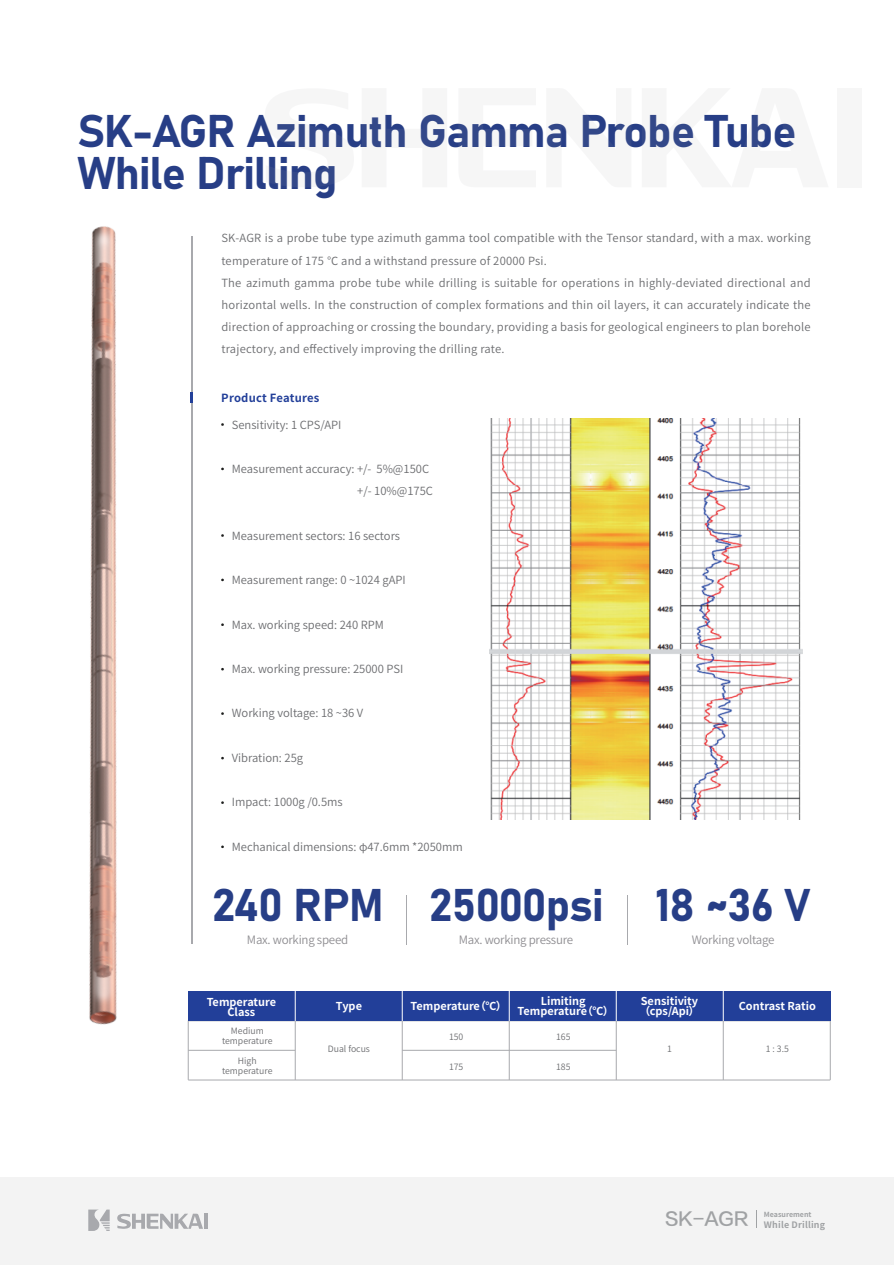
<style>
.page{position:relative;width:895px;height:1265px;background:#fff}
.page>*{position:absolute;margin:0;border:0;box-sizing:border-box;transform-origin:0 0}
.t1{font:45.15px/42.2px "Bahnschrift";letter-spacing:-.02em;color:#273e86}
.t2{font:11.55px "Source Han Sans CN";letter-spacing:-.02em;color:#8f8e92}
.t3{font:11.25px/22.2px "Source Han Sans CN";letter-spacing:.02em;color:#6c6d70}
.t4{font:11.25px/22.2px "Source Han Sans CN";color:#6c6d70}
.t5{font:700 11.25px "Source Han Sans CN";letter-spacing:.02em;color:#223f99}
.t6{font:700 10.95px/10.1px "Source Han Sans CN";color:#fff;text-align:center}
.t7{font:700 8.85px "Source Han Sans CN";letter-spacing:.02em;color:#a0a2a4}
.t8{font:8.7px/9.9px "Source Han Sans CN";color:#6c6d70;text-align:center}
.t9{font:700 7.05px "Source Han Sans CN";color:#a0a2a4}
</style>
<div class="page">
<hr style="left:188px;top:1080px;width:642px;height:1px;background:#a8a9ad">
<hr style="left:402px;top:1050px;width:214px;height:1px;background:#a8a9ad">
<hr style="left:188px;top:1021px;width:642px;height:1px;background:#a8a9ad">
<hr style="left:829px;top:1021px;width:1px;height:59px;background:#a8a9ad">
<hr style="left:509px;top:1021px;width:1px;height:59px;background:#a8a9ad">
<hr style="left:616px;top:1021px;width:1px;height:59px;background:#a8a9ad">
<hr style="left:723px;top:1021px;width:1px;height:59px;background:#a8a9ad">
<div style="left:188px;top:991px;width:642px;height:30px;background:#223f99"></div>
<hr style="left:509px;top:990px;width:1px;height:31px;background:#fff">
<hr style="left:616px;top:990px;width:1px;height:31px;background:#fff">
<hr style="left:723px;top:990px;width:1px;height:31px;background:#fff">
<div style="left:1px;top:1177px;width:893px;height:87px;background:#f3f3f3"></div>
<svg style="left:88px;top:1210px;width:22px;height:21px"></svg>
<hr style="left:204px;top:1214px;width:4px;height:15px;background:#a8a9ad">
<svg style="left:117px;top:1214px;width:86px;height:15px"></svg>
<hr style="left:627px;top:896px;width:1px;height:49px;background:#a8a9ad">
<img style="left:492px;top:418px;width:310px;height:401px">
<img style="left:89px;top:226px;width:403px;height:855px">
<div style="left:836px;top:88px;width:25px;height:99px;background:#f6f6f6"></div>
<h1 class="t1" style="left:77px;top:107px;width:721px">SK-AGR Azimuth Gamma Probe Tube<br>While Drilling</h1>
<p class="t3" style="left:221px;top:227px;width:590px">SK-AGR is a probe tube type azimuth gamma tool compatible with the Tensor standard, with a max. working temperature of 175 ℃ and a withstand pressure of 20000 Psi.<br>The azimuth gamma probe tube while drilling is suitable for operations in highly-deviated directional and horizontal wells. In the construction of complex formations and thin oil layers, it can accurately indicate the direction of approaching or crossing the boundary, providing a basis for geological engineers to plan borehole trajectory, and effectively improving the drilling rate.</p>
<p class="t5" style="left:221px;top:391px;width:100px">Product Features</p>
<p class="t4" style="left:232px;top:414px;width:111px">Sensitivity: 1 CPS/API</p>
<p class="t4" style="left:357px;top:458px;width:77px;text-indent:-125px">Measurement accuracy: +/- 5%@150C +/- 10%@175C</p>
<p class="t4" style="left:232px;top:525px;width:170px">Measurement sectors: 16 sectors</p>
<p class="t4" style="left:232px;top:569px;width:175px">Measurement range: 0 ~1024 gAPI</p>
<p class="t4" style="left:232px;top:614px;width:153px">Max. working speed: 240 RPM</p>
<p class="t4" style="left:232px;top:658px;width:173px">Max. working pressure: 25000 PSI</p>
<p class="t4" style="left:232px;top:702px;width:133px">Working voltage: 18 ~36 V</p>
<p class="t4" style="left:232px;top:747px;width:73px">Vibration: 25g</p>
<p class="t4" style="left:232px;top:791px;width:112px">Impact: 1000g /0.5ms</p>
<p class="t4" style="left:232px;top:836px;width:232px">Mechanical dimensions: φ47.6mm *2050mm</p>
<h1 class="t1" style="left:212px;top:881px;width:173px">240 RPM</h1>
<p class="t2" style="left:247px;top:933px;width:103px">Max. working speed</p>
<h1 class="t1" style="left:429px;top:881px;width:175px">25000psi</h1>
<p class="t2" style="left:458px;top:933px;width:116px">Max. working pressure</p>
<h1 class="t1" style="left:655px;top:881px;width:157px">18 ~36 V</h1>
<p class="t2" style="left:691px;top:933px;width:84px">Working voltage</p>
<p class="t6" style="left:410px;top:1001px;width:98px">Temperature（℃）</p>
<p class="t6" style="left:517px;top:996px;width:98px">Limiting<br>Temperature（℃）</p>
<p class="t6" style="left:639px;top:996px;width:62px;text-align:left">Sensitivity（cps/Api）</p>
<p class="t6" style="left:738px;top:1001px;width:79px">Contrast Ratio</p>
<p class="t6" style="left:207px;top:997px;width:71px">Temperature<br>Class</p>
<p class="t6" style="left:336px;top:1001px;width:28px">Type</p>
<p class="t8" style="left:328px;top:1044px;width:44px">Dual focus</p>
<p class="t8" style="left:667px;top:1044px;width:6px">1</p>
<p class="t8" style="left:765px;top:1044px;width:25px">1 : 3.5</p>
<p class="t8" style="left:222px;top:1026px;width:52px">Medium temperature</p>
<p class="t8" style="left:449px;top:1032px;width:16px">150</p>
<p class="t8" style="left:556px;top:1032px;width:16px">165</p>
<p class="t8" style="left:222px;top:1056px;width:52px">High temperature</p>
<p class="t8" style="left:449px;top:1062px;width:16px">175</p>
<p class="t8" style="left:556px;top:1062px;width:16px">185</p>
<p class="t7" style="left:664px;top:1219px;width:162px"><sup>SK-AGR</sup> While Drilling</p>
<p class="t9" style="left:763px;top:1210px;width:49px">Measurement</p>
</div>
